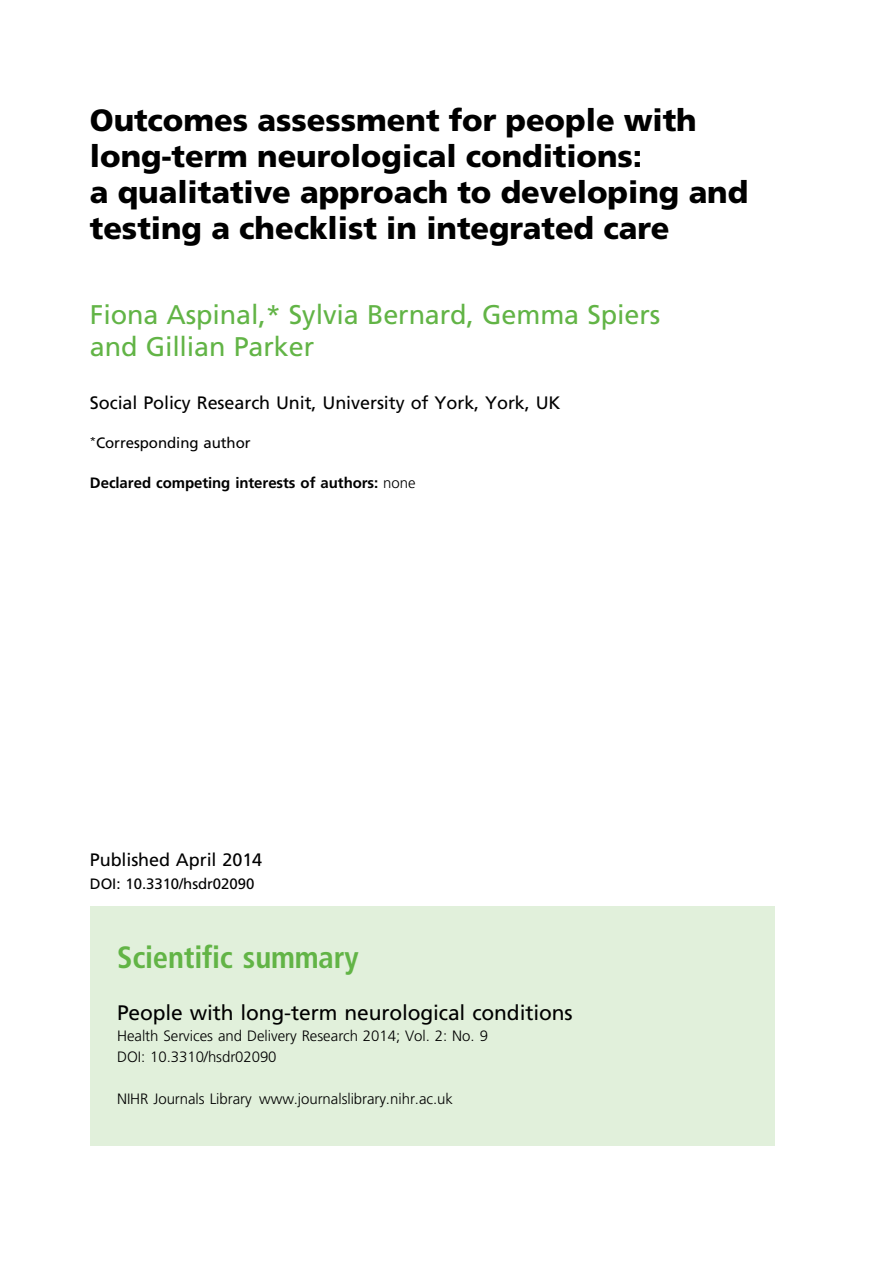
<style>
.page{position:relative;width:893px;height:1263px;background:#fff}
.page>*{position:absolute;margin:0;border:0;box-sizing:border-box;transform-origin:0 0}
.t1{font:30.75px/36px "Adv TT20 abcef 8.B";color:#000}
.t2{font:30.75px "Adv TT24 c 3 cae 3.B";color:#62b446}
.t3{font:27px/31.5px "Adv TT118 e 7927";color:#62b446}
.t4{font:21px "Adv TT118 e 7927";color:#000}
.t5{font:18px "Adv TT118 e 7927";color:#000}
.t6{font:15px/21px "Adv T Tebabd 7 da";color:#000}
.t7{font:15px "Adv TT118 e 7927";color:#000}
.t8{font:15px "Adv TT6 c 1 def 61.B";color:#000}
.s1{font-family:"Adv T Tebabd 7 da"}
</style>
<div class="page">
<div style="left:90px;top:907px;width:684px;height:239px;background:#e1f0db"></div>
<p class="t1" style="left:90px;top:104px;width:660px">Outcomes assessment for people with long-term neurological conditions:<br>a qualitative approach to developing and testing a checklist in integrated care</p>
<p class="t3" style="left:90px;top:301px;width:572px">Fiona Aspinal,* Sylvia Bernard, Gemma Spiers and Gillian Parker</p>
<p class="t5" style="left:90px;top:395px;width:472px">Social Policy Research Unit, University of York, York, UK</p>
<p class="t7" style="left:90px;top:436px;width:162px"><sup>*</sup>Corresponding author</p>
<p class="t8" style="left:90px;top:477px;width:327px">Declared competing interests of authors: <span class="s1">none</span></p>
<p class="t5" style="left:90px;top:852px;width:174px">Published April 2014</p>
<p class="t7" style="left:90px;top:877px;width:166px">DOI: 10.3310/hsdr02090</p>
<p class="t2" style="left:117px;top:945px;width:243px">Scientific summary</p>
<p class="t4" style="left:117px;top:1004px;width:457px">People with long-term neurological conditions</p>
<p class="t6" style="left:117px;top:1026px;width:372px">Health Services and Delivery Research 2014; Vol. 2: No. 9<br>DOI: 10.3310/hsdr02090</p>
<p class="t6" style="left:117px;top:1089px;width:337px">NIHR Journals Library www.journalslibrary.nihr.ac.uk</p>
</div>
